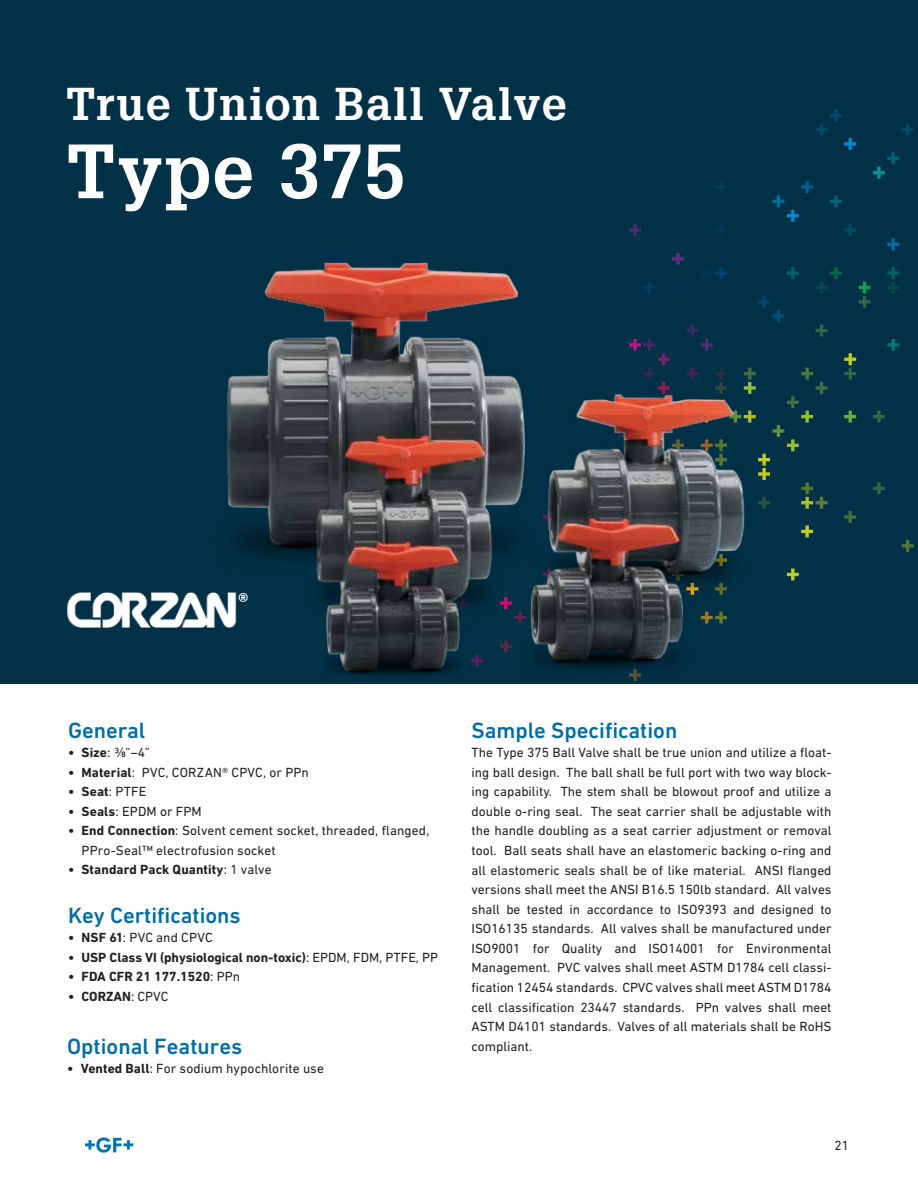
<style>
.page{position:relative;width:918px;height:1188px;background:#fff}
.page>*{position:absolute;margin:0;border:0;box-sizing:border-box;transform-origin:0 0}
.t1{font:700 75px "Glypha LT Std";letter-spacing:.01em;color:#fff}
.t2{font:700 45px "Glypha LT Std";letter-spacing:.025em;color:#fff}
.t3{font:700 23.55px "DIN Next W1 G";color:#fff}
.t4{font:500 22.5px "DIN Next W1 G";color:#006ca2}
.t5{font:13.5px/19.5px "DIN Next W1 G";letter-spacing:.005em;color:#231f20}
.t6{font:700 13.5px "DIN Next W1 G";color:#231f20}
.s1{font-weight:700}
.s2{font-weight:400}
</style>
<div class="page">
<svg style="left:85px;top:1137px;width:48px;height:16px"></svg>
<div style="left:0;top:0;width:918px;height:683px;background:#003146"></div>
<svg style="left:629px;top:109px;width:285px;height:472px"></svg>
<img style="left:227px;top:253px;width:534px;height:428px">
<img style="left:67px;top:583px;width:185px;height:55px">
<h2 class="t2" style="left:66px;top:76px;width:502px">True Union Ball Valve</h2>
<h1 class="t1" style="left:66px;top:125px;width:341px">Type 375</h1>
<h3 class="t3" style="left:238px;top:587px;width:12px">®</h3>
<h3 class="t4" style="left:68px;top:717px;width:79px">General</h3>
<p class="t5" style="left:68px;top:743px;width:83px"><span class="s1">• Size</span>: ⅜”–4”</p>
<p class="t5" style="left:68px;top:762px;width:242px"><span class="s1">• Material</span>: PVC, CORZAN® CPVC, or PPn</p>
<p class="t6" style="left:68px;top:784px;width:80px">• Seat<span class="s2">: PTFE</span></p>
<p class="t5" style="left:68px;top:801px;width:135px"><span class="s1">• Seals</span>: EPDM or FPM</p>
<p class="t5" style="left:82px;top:821px;width:349px;text-indent:-14px"><span class="s1">• End Connection</span>: Solvent cement socket, threaded, flanged,<br>PPro-Seal™ electrofusion socket</p>
<p class="t6" style="left:68px;top:862px;width:205px">• Standard Pack Quantity<span class="s2">: 1 valve</span></p>
<h3 class="t4" style="left:68px;top:902px;width:174px">Key Certifications</h3>
<p class="t5" style="left:68px;top:928px;width:146px"><span class="s1">• NSF 61</span>: PVC and CPVC</p>
<p class="t6" style="left:68px;top:949px;width:372px">• USP Class VI (physiological non-toxic)<span class="s2">: EPDM, FDM, PTFE, PP</span></p>
<p class="t6" style="left:68px;top:969px;width:174px">• FDA CFR 21 177.1520<span class="s2">: PPn</span></p>
<p class="t6" style="left:68px;top:988px;width:102px">• CORZAN<span class="s2">: CPVC</span></p>
<h3 class="t4" style="left:67px;top:1033px;width:177px">Optional Features</h3>
<p class="t5" style="left:67px;top:1059px;width:258px"><span class="s1">• Vented Ball</span>: For sodium hypochlorite use</p>
<h3 class="t4" style="left:472px;top:717px;width:207px">Sample Specification</h3>
<p class="t5" style="left:472px;top:743px;width:362px;text-align:justify">The Type 375 Ball Valve shall be true union and utilize a float&shy;ing ball design. The ball shall be full port with two way block&shy;ing capability. The stem shall be blowout proof and utilize a double o-ring seal. The seat carrier shall be adjustable with the handle doubling as a seat carrier adjustment or removal tool. Ball seats shall have an elastomeric backing o-ring and all elastomeric seals shall be of like material. ANSI flanged versions shall meet the ANSI B16.5 150lb standard. All valves shall be tested in accordance to ISO9393 and designed to ISO16135 standards. All valves shall be manufactured under ISO9001 for Quality and ISO14001 for Environmental Management. PVC valves shall meet ASTM D1784 cell classi&shy;fication 12454 standards. CPVC valves shall meet ASTM D1784 cell classification 23447 standards. PPn valves shall meet ASTM D4101 standards. Valves of all materials shall be RoHS compliant.</p>
<p class="t5" style="left:835px;top:1136px;width:16px">21</p>
</div>
